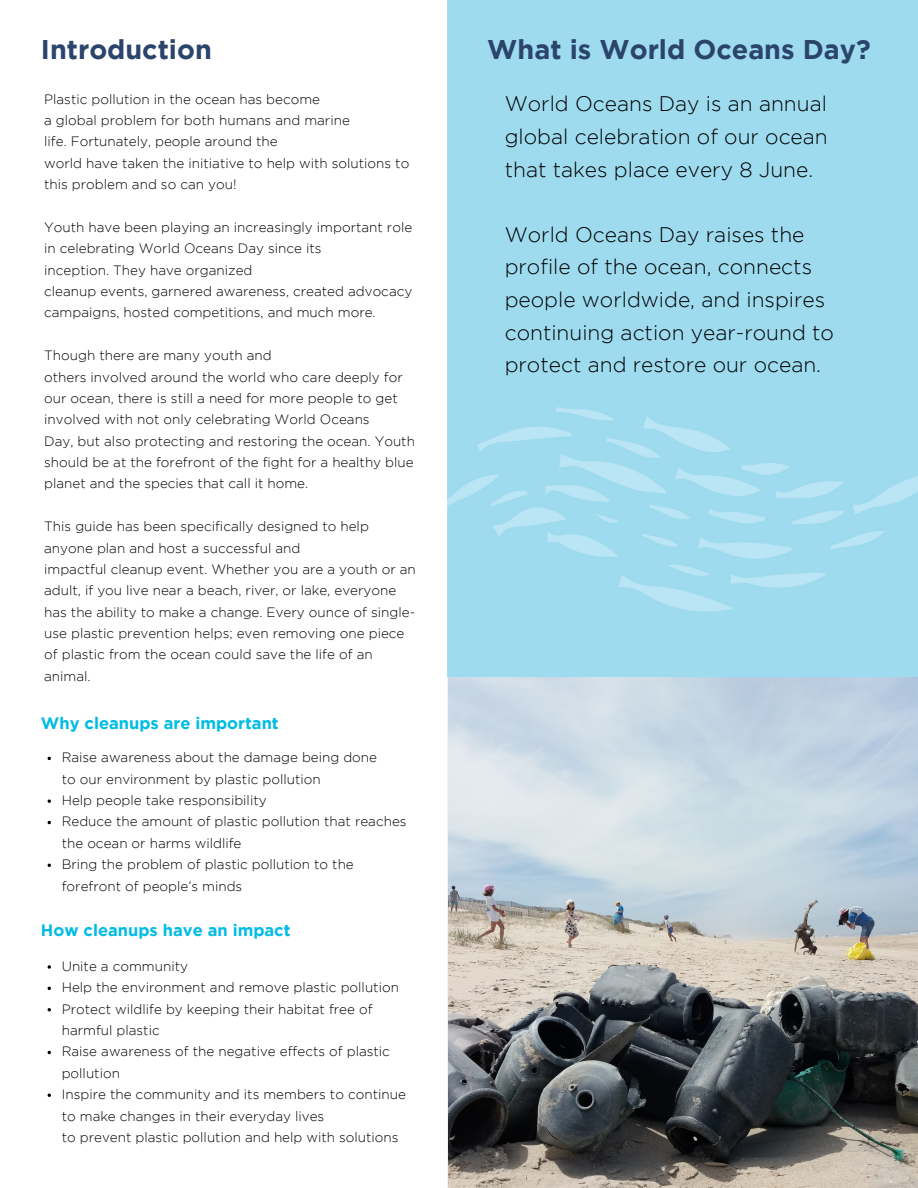
<style>
.page{position:relative;width:918px;height:1188px;background:#fff}
.page>*{position:absolute;margin:0;border:0;box-sizing:border-box;transform-origin:0 0}
.t1{font:700 27px "Gotham";color:#2b446c}
.t2{font:300 21px/32.7px "Gotham";color:#000;text-align:justify}
.t3{font:700 16.5px "Gotham";color:#00bce4}
.t4{font:300 13.5px/21.3px "Gotham";color:#000}
</style>
<div class="page">
<svg style="left:48px;top:799px;width:3px;height:4px"></svg>
<svg style="left:48px;top:965px;width:3px;height:4px"></svg>
<img style="left:449px;top:678px;width:469px;height:510px">
<h1 class="t1" style="left:41px;top:39px;width:172px">Introduction</h1>
<p class="t4" style="left:44px;top:89px;width:367px">Plastic pollution in the ocean has become<br>a global problem for both humans and marine<br>life. Fortunately, people around the<br>world have taken the initiative to help with solutions to this problem and so can you!</p>
<p class="t4" style="left:44px;top:217px;width:370px">Youth have been playing an increasingly important role in celebrating World Oceans Day since its<br>inception. They have organized<br>cleanup events, garnered awareness, created advocacy campaigns, hosted competitions, and much more.</p>
<p class="t4" style="left:44px;top:346px;width:372px">Though there are many youth and<br>others involved around the world who care deeply for our ocean, there is still a need for more people to get involved with not only celebrating World Oceans<br>Day, but also protecting and restoring the ocean. Youth should be at the forefront of the fight for a healthy blue planet and the species that call it home.</p>
<p class="t4" style="left:44px;top:517px;width:373px">This guide has been specifically designed to help anyone plan and host a successful and<br>impactful cleanup event. Whether you are a youth or an adult, if you live near a beach, river, or lake, everyone has the ability to make a change. Every ounce of single&shy;use plastic prevention helps; even removing one piece of plastic from the ocean could save the life of an animal.</p>
<p class="t3" style="left:41px;top:717px;width:239px">Why cleanups are important</p>
<p class="t4" style="left:62px;top:748px;width:346px">Raise awareness about the damage being done<br>to our environment by plastic pollution<br>Help people take responsibility<br>Reduce the amount of plastic pollution that reaches the ocean or harms wildlife<br>Bring the problem of plastic pollution to the forefront of people’s minds</p>
<p class="t3" style="left:41px;top:924px;width:251px">How cleanups have an impact</p>
<p class="t4" style="left:62px;top:956px;width:346px">Unite a community<br>Help the environment and remove plastic pollution Protect wildlife by keeping their habitat free of harmful plastic<br>Raise awareness of the negative effects of plastic pollution<br>Inspire the community and its members to continue to make changes in their everyday lives<br>to prevent plastic pollution and help with solutions</p>
<h1 class="t1" style="left:487px;top:39px;width:385px">What is World Oceans Day?</h1>
<h2 class="t2" style="left:505px;top:89px;width:325px">World Oceans Day is an annual global celebration of our ocean that takes place every 8 June.</h2>
<h2 class="t2" style="left:505px;top:219px;width:331px;text-align:left">World Oceans Day raises the profile of the ocean, connects people worldwide, and inspires continuing action year-round to protect and restore our ocean.</h2>
</div>
